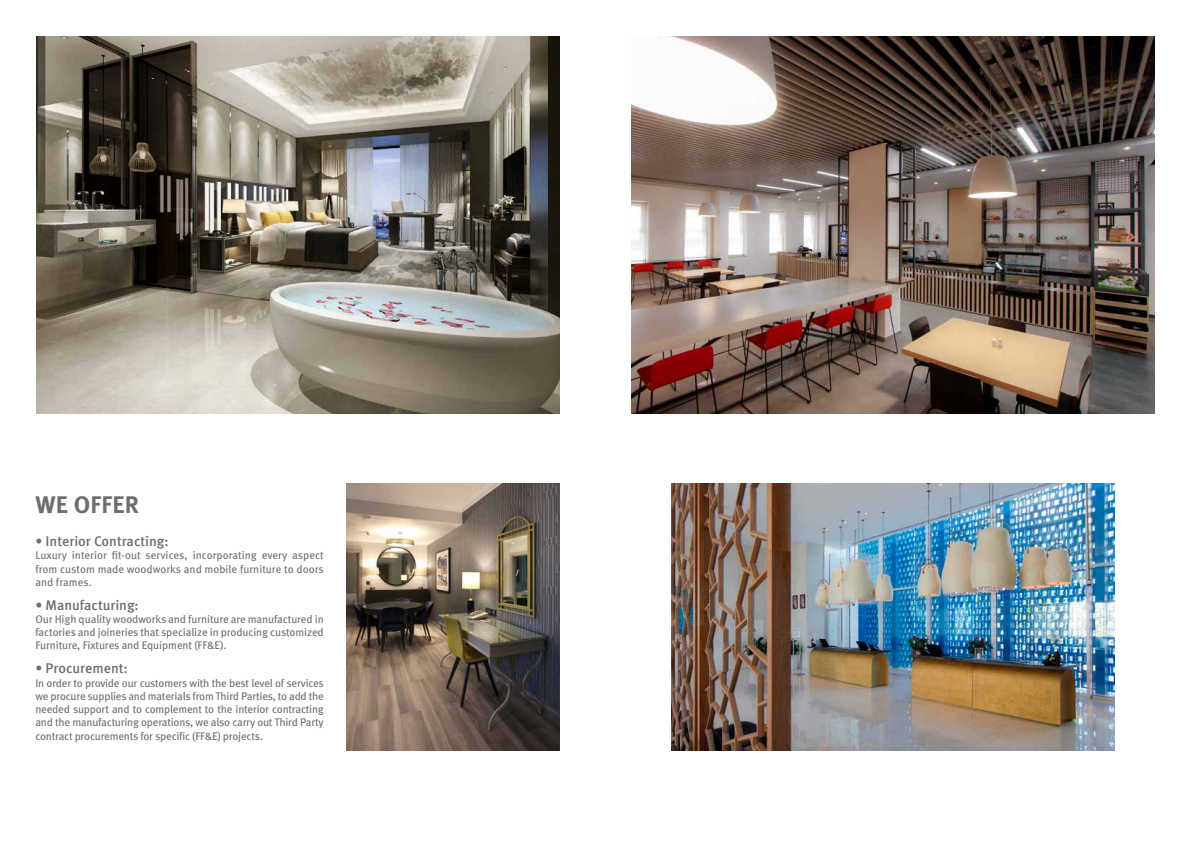
<style>
.page{position:relative;width:1191px;height:842px;background:#fff}
.page>*{position:absolute;margin:0;border:0;box-sizing:border-box;transform-origin:0 0}
.t1{font:700 24px "Meta OT";letter-spacing:.01em;color:#6d6e71}
.t2{font:500 14px "Meta OT";color:#6d6e71}
.t3{font:11px/13.2px "Meta OT";letter-spacing:-.01em;color:#6d6e71;text-align:justify}
</style>
<div class="page">
<img style="left:346px;top:483px;width:213px;height:268px">
<img style="left:36px;top:36px;width:523px;height:378px">
<img style="left:631px;top:36px;width:524px;height:378px">
<img style="left:672px;top:483px;width:442px;height:268px">
<h1 class="t1" style="left:35px;top:489px;width:105px">WE OFFER</h1>
<p class="t2" style="left:35px;top:533px;width:135px">• Interior Contracting:</p>
<p class="t3" style="left:35px;top:549px;width:290px">Luxury interior fit-out services, incorporating every aspect from custom made woodworks and mobile furniture to doors and frames.</p>
<p class="t2" style="left:35px;top:596px;width:105px">• Manufacturing:</p>
<p class="t3" style="left:35px;top:613px;width:290px">Our High quality woodworks and furniture are manufactured in factories and joineries that specialize in producing customized Furniture, Fixtures and Equipment (FF&amp;E).</p>
<p class="t2" style="left:35px;top:660px;width:94px">• Procurement:</p>
<p class="t3" style="left:35px;top:676px;width:290px">In order to provide our customers with the best level of services we procure supplies and materials from Third Parties, to add the needed support and to complement to the interior contracting and the manufacturing operations, we also carry out Third Party contract procurements for specific (FF&amp;E) projects.</p>
</div>
